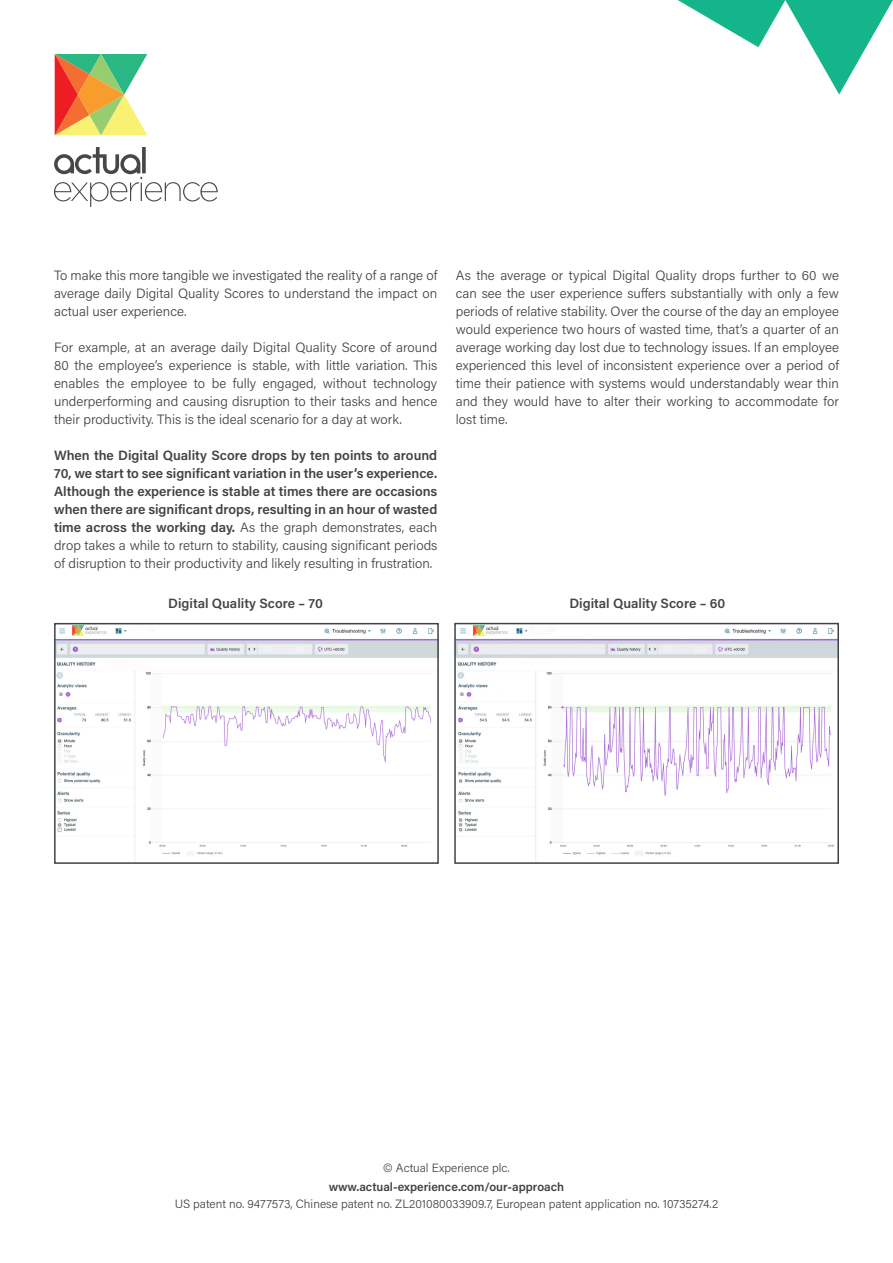
<style>
.page{position:relative;width:893px;height:1263px;background:#fff}
.page>*{position:absolute;margin:0;border:0;box-sizing:border-box;transform-origin:0 0}
.t1{font:300 13.5px/18px "Acumin Pro";color:#404245;text-align:justify}
.t2{font:600 13.5px/18px "Acumin Pro";color:#404245;text-align:justify}
.t3{font:600 13.5px "Acumin Pro";color:#474547}
.t4{font:300 12px "Acumin Pro";color:#404245}
.t5{font:600 12px "Acumin Pro";color:#404245}
.s1{font-weight:300}
</style>
<div class="page">
<svg style="left:678px;top:0;width:215px;height:95px"></svg>
<svg style="left:55px;top:54px;width:92px;height:81px;background:#c4ae6c"></svg>
<svg style="left:54px;top:147px;width:164px;height:60px"></svg>
<img style="left:457px;top:626px;width:379px;height:235px">
<div style="left:454px;top:623px;width:385px;height:241px;border:2px solid #404245"></div>
<img style="left:57px;top:626px;width:379px;height:235px">
<div style="left:54px;top:623px;width:385px;height:241px;border:2px solid #404245"></div>
<p class="t1" style="left:54px;top:266px;width:385px">To make this more tangible we investigated the reality of a range of average daily Digital Quality Scores to understand the impact on actual user experience.</p>
<p class="t1" style="left:54px;top:338px;width:385px">For example, at an average daily Digital Quality Score of around 80 the employee’s experience is stable, with little variation. This enables the employee to be fully engaged, without technology underperforming and causing disruption to their tasks and hence their productivity. This is the ideal scenario for a day at work.</p>
<p class="t2" style="left:54px;top:446px;width:385px">When the Digital Quality Score drops by ten points to around 70, we start to see significant variation in the user’s experience.<br>Although the experience is stable at times there are occasions when there are significant drops, resulting in an hour of wasted time across the working day. <span class="s1">As the graph demonstrates, each drop takes a while to return to stability, causing significant periods of disruption to their productivity and likely resulting in frustration.</span></p>
<p class="t1" style="left:456px;top:266px;width:385px">As the average or typical Digital Quality drops further to 60 we can see the user experience suffers substantially with only a few periods of relative stability. Over the course of the day an employee would experience two hours of wasted time, that’s a quarter of an average working day lost due to technology issues. If an employee experienced this level of inconsistent experience over a period of time their patience with systems would understandably wear thin and they would have to alter their working to accommodate for lost time.</p>
<p class="t3" style="left:168px;top:594px;width:156px">Digital Quality Score – 70</p>
<p class="t3" style="left:569px;top:594px;width:157px">Digital Quality Score – 60</p>
<p class="t4" style="left:383px;top:1159px;width:128px">© Actual Experience plc.</p>
<p class="t5" style="left:329px;top:1178px;width:237px">www.actual-experience.com/our-approach</p>
<p class="t4" style="left:175px;top:1195px;width:545px">US patent no. 9477573, Chinese patent no. ZL201080033909.7, European patent application no. 10735274.2</p>
</div>
